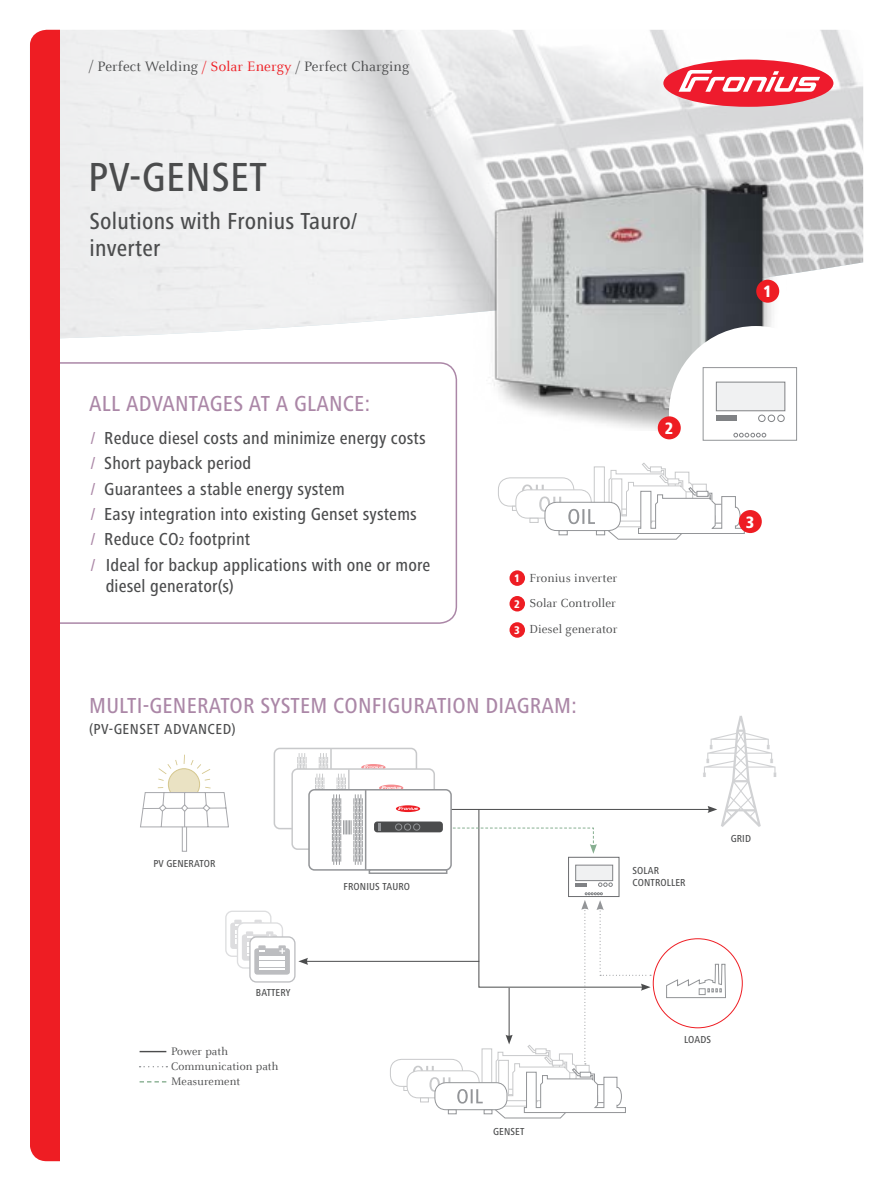
<style>
.page{position:relative;width:893px;height:1191px;background:#fff}
.page>*{position:absolute;margin:0;border:0;box-sizing:border-box;transform-origin:0 0}
.t1{font:500 condensed 42px "Frutiger Next LTW1 G";letter-spacing:.01em;color:#4b4c4d}
.t2{font:500 condensed 24px/27px "Frutiger Next LTW1 G";letter-spacing:.01em;color:#4b4c4d}
.t3{font:500 condensed 22.5px "Frutiger Next LTW1 G";letter-spacing:.01em;color:#ab87a7}
.t4{font:500 condensed 18px/25.2px "Frutiger Next LTW1 G";letter-spacing:.01em;color:#4b4c4d}
.t5{font:800 condensed 17.1px "Frutiger Next LTW1 G";color:#fff}
.t6{font:15px "Celeste Offc Pro";letter-spacing:.01em;color:#4b4c4d}
.t7{font:500 condensed 15px "Frutiger Next LTW1 G";letter-spacing:.03em;color:#4b4c4d}
.t8{font:12.9px/25.5px "Celeste Offc Pro";letter-spacing:.01em;color:#4b4c4d;text-align:justify}
.t9{font:12px/15px "Celeste Offc Pro";letter-spacing:.01em;color:#4b4c4d}
.t10{font:800 condensed 11.55px "Frutiger Next LTW1 G";color:#fff}
.t11{font:500 condensed 10.5px/11.9px "Frutiger Next LTW1 G";letter-spacing:.01em;color:#4b4c4d}
.s1{color:#ee1d23}
.s2{color:#ab87a7}
.s3{font-size:12px}
</style>
<div class="page">
<img style="left:60px;top:30px;width:803px;height:309px">
<div style="left:663px;top:60px;width:170px;height:47px;background:#ee1b2d;border-radius:50%"></div>
<svg style="left:679px;top:70px;width:141px;height:22px"></svg>
<hr style="left:382px;top:809px;width:328px;height:1px;background:#4b4c4d">
<svg style="left:703px;top:715px;width:74px;height:112px"></svg>
<div style="left:182px;top:821px;width:5px;height:30px;border:1px solid #a8a9ad"></div>
<svg style="left:140px;top:754px;width:89px;height:73px"></svg>
<div style="left:249px;top:936px;width:47px;height:46px;border:1px solid #bcbdc0;border-radius:6px"></div>
<svg style="left:230px;top:919px;width:60px;height:55px"></svg>
<hr style="left:259px;top:964px;width:26px;height:3px;background:#fff">
<hr style="left:259px;top:961px;width:26px;height:2px;background:#fff">
<hr style="left:259px;top:956px;width:26px;height:3px;background:#fff">
<svg style="left:666px;top:963px;width:60px;height:35px"></svg>
<svg style="left:273px;top:747px;width:144px;height:103px"></svg>
<hr style="left:140px;top:1050px;width:26px;height:2px;background:#4b4c4d">
<svg style="left:140px;top:1066px;width:27px;height:1px"></svg>
<svg style="left:140px;top:1081px;width:26px;height:1px"></svg>
<svg style="left:297px;top:753px;width:354px;height:365px"></svg>
<svg style="left:60px;top:362px;width:398px;height:262px"></svg>
<div style="left:509px;top:570px;width:16px;height:16px;background:#ee1d23;border-radius:50%"></div>
<div style="left:509px;top:596px;width:16px;height:15px;background:#ee1d23;border-radius:50%"></div>
<div style="left:509px;top:622px;width:16px;height:15px;background:#ee1d23;border-radius:50%"></div>
<img style="left:463px;top:171px;width:346px;height:259px">
<div style="left:756px;top:280px;width:23px;height:23px;background:#ee1d23;border-radius:50%"></div>
<div style="left:30px;top:30px;width:30px;height:1131px;background:#ee1d23"></div>
<div style="left:669px;top:326px;width:174px;height:174px;background:#fff;border-radius:50%"></div>
<div style="left:658px;top:416px;width:23px;height:23px;background:#ee1d23;border-radius:50%"></div>
<div style="left:703px;top:367px;width:94px;height:73px;background:#fff;border:1px solid #939598"></div>
<div style="left:716px;top:382px;width:69px;height:29px;background:#f0f1f2;border:1px solid #808285"></div>
<div style="left:716px;top:415px;width:21px;height:6px;background:#808285"></div>
<div style="left:758px;top:415px;width:7px;height:7px;border:1px solid #808285;border-radius:50%"></div>
<div style="left:768px;top:415px;width:7px;height:7px;border:1px solid #808285;border-radius:50%"></div>
<div style="left:777px;top:415px;width:8px;height:7px;border:1px solid #808285;border-radius:50%"></div>
<svg style="left:734px;top:433px;width:32px;height:4px"></svg>
<svg style="left:522px;top:463px;width:223px;height:77px"></svg>
<div style="left:739px;top:510px;width:23px;height:23px;background:#ee1d23;border-radius:50%"></div>
<p class="t6" style="left:89px;top:57px;width:322px">/ Perfect Welding <span class="s1">/ Solar Energy</span> / Perfect Charging</p>
<h1 class="t1" style="left:88px;top:153px;width:180px">PV-GENSET</h1>
<h2 class="t2" style="left:90px;top:207px;width:269px">Solutions with Fronius Tauro/ inverter</h2>
<p class="t3" style="left:89px;top:390px;width:282px">ALL ADVANTAGES AT A GLANCE:</p>
<p class="t4" style="left:91px;top:425px;width:341px"><span class="s2">/</span> Reduce diesel costs and minimize energy costs <span class="s2">/</span> Short payback period<br><span class="s2">/</span> Guarantees a stable energy system<br><span class="s2">/</span> Easy integration into existing Genset systems<br><span class="s2">/</span> Reduce CO<span class="s3">2</span> footprint<br><span class="s2">/</span> Ideal for backup applications with one or more</p>
<p class="t4" style="left:106px;top:573px;width:130px">diesel generator(s)</p>
<p class="t10" style="left:514px;top:572px;width:7px">1</p>
<p class="t10" style="left:514px;top:597px;width:7px">2</p>
<p class="t10" style="left:514px;top:623px;width:7px">3</p>
<p class="t8" style="left:529px;top:565px;width:90px">Fronius inverter Solar Controller Diesel generator</p>
<p class="t3" style="left:89px;top:692px;width:489px">MULTI-GENERATOR SYSTEM CONFIGURATION DIAGRAM:</p>
<p class="t7" style="left:89px;top:720px;width:148px">(PV-GENSET ADVANCED)</p>
<p class="t5" style="left:665px;top:418px;width:10px">2</p>
<p class="t11" style="left:153px;top:858px;width:64px">PV GENERATOR</p>
<p class="t11" style="left:344px;top:880px;width:68px">FRONIUS TAURO</p>
<p class="t11" style="left:632px;top:864px;width:55px">SOLAR<br>CONTROLLER</p>
<p class="t5" style="left:763px;top:282px;width:10px">1</p>
<p class="t5" style="left:746px;top:512px;width:10px">3</p>
<p class="t11" style="left:731px;top:832px;width:22px">GRID</p>
<p class="t11" style="left:256px;top:986px;width:36px">BATTERY</p>
<p class="t9" style="left:171px;top:1043px;width:109px">Power path<br>Communication path<br>Measurement</p>
<p class="t11" style="left:493px;top:1125px;width:33px">GENSET</p>
<p class="t11" style="left:684px;top:1033px;width:28px">LOADS</p>
</div>
